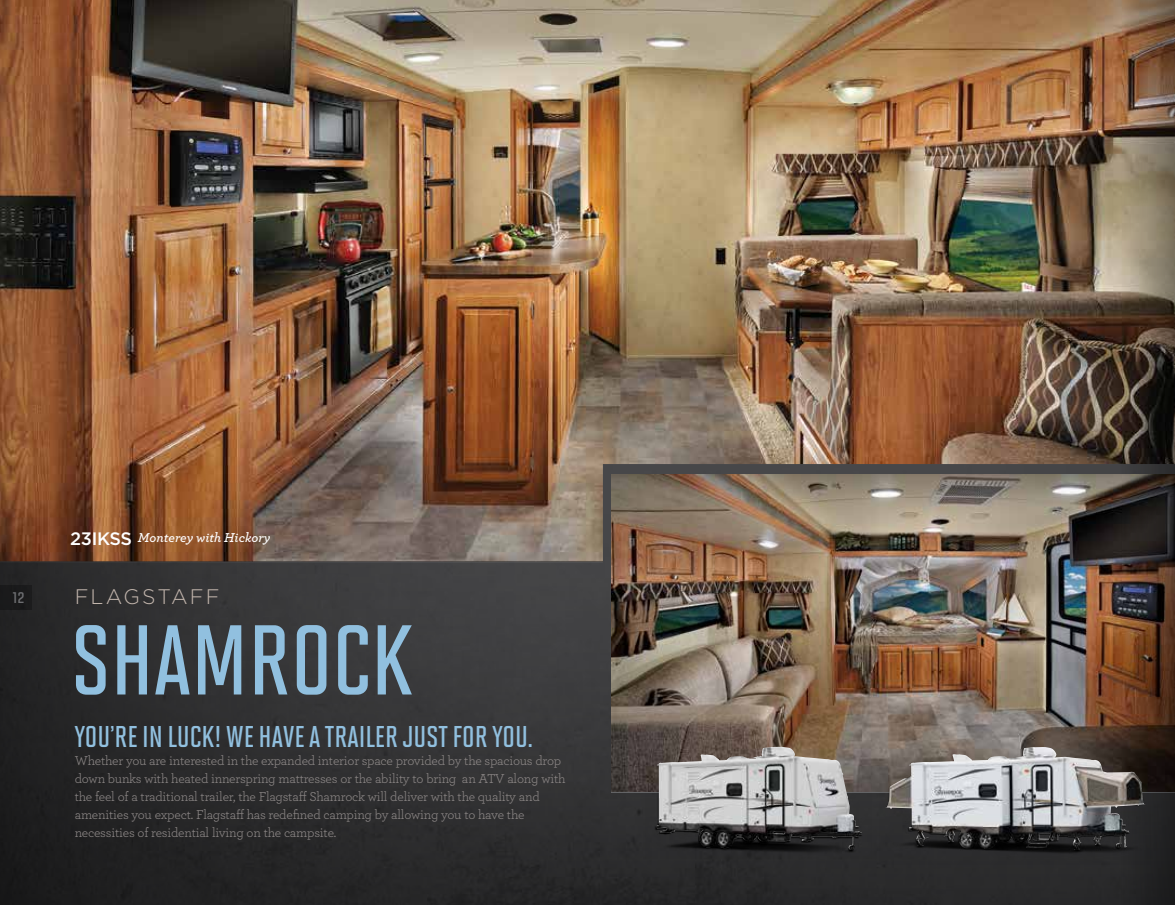
<style>
.page{position:relative;width:1175px;height:905px;background:#fff}
.page>*{position:absolute;margin:0;border:0;box-sizing:border-box;transform-origin:0 0}
.t1{font:98.85px "Solano Gothic MVB Sb Cap";color:#91c0df}
.t2{font:30px "Solano Gothic MVB Sb Cap";color:#91c0df}
.t3{font:300 21px "Gotham";letter-spacing:.1em;color:#c3b6ad}
.t4{font:600 18px "Solano Gothic MVB";color:#6d6e71}
.t5{font:13.5px/18px "Archer";letter-spacing:-.015em;color:#8d8887}
.t6{font:italic 600 13.5px "Archer";color:#fff}
.s1{font-family:"Gotham";font-weight:500;font-style:normal;font-size:18px}
</style>
<div class="page">
<div style="left:0;top:0;width:1174px;height:904px;background:#000;opacity:.75"></div>
<hr style="left:0;top:561px;width:603px;height:1px;background:#bcbec0">
<div style="left:0;top:585px;width:32px;height:24px;background:#1a1a1b"></div>
<img style="left:0;top:0;width:1092px;height:561px">
<img style="left:611px;top:474px;width:481px;height:317px">
<img style="left:646px;top:732px;width:225px;height:126px">
<img style="left:657px;top:733px;width:100px;height:100px">
<img style="left:879px;top:732px;width:213px;height:133px">
<img style="left:885px;top:734px;width:136px;height:112px">
<img style="left:1092px;top:0;width:82px;height:904px">
<h3 class="t4" style="left:12px;top:586px;width:14px">12</h3>
<p class="t6" style="left:70px;top:527px;width:202px"><span class="s1">23IKSS</span> Monterey with Hickory</p>
<h3 class="t3" style="left:75px;top:585px;width:146px">FLAGSTAFF</h3>
<h1 class="t1" style="left:71px;top:606px;width:342px">SHAMROCK</h1>
<h2 class="t2" style="left:70px;top:720px;width:200px">YOU’REINLUCK! WEHAVE</h2>
<h2 class="t2" style="left:309px;top:720px;width:28px">ATRAILER</h2>
<h2 class="t2" style="left:403px;top:720px;width:131px">JUSTFORYOU.</h2>
<p class="t5" style="left:75px;top:751px;width:492px">Whether you are interested in the expanded interior space provided by the spacious drop down bunks with heated innerspring mattresses or the ability to bring an ATV along with the feel of a traditional trailer, the Flagstaff Shamrock will deliver with the quality and amenities you expect. Flagstaff has redefined camping by allowing you to have the necessities of residential living on the campsite.</p>
</div>
